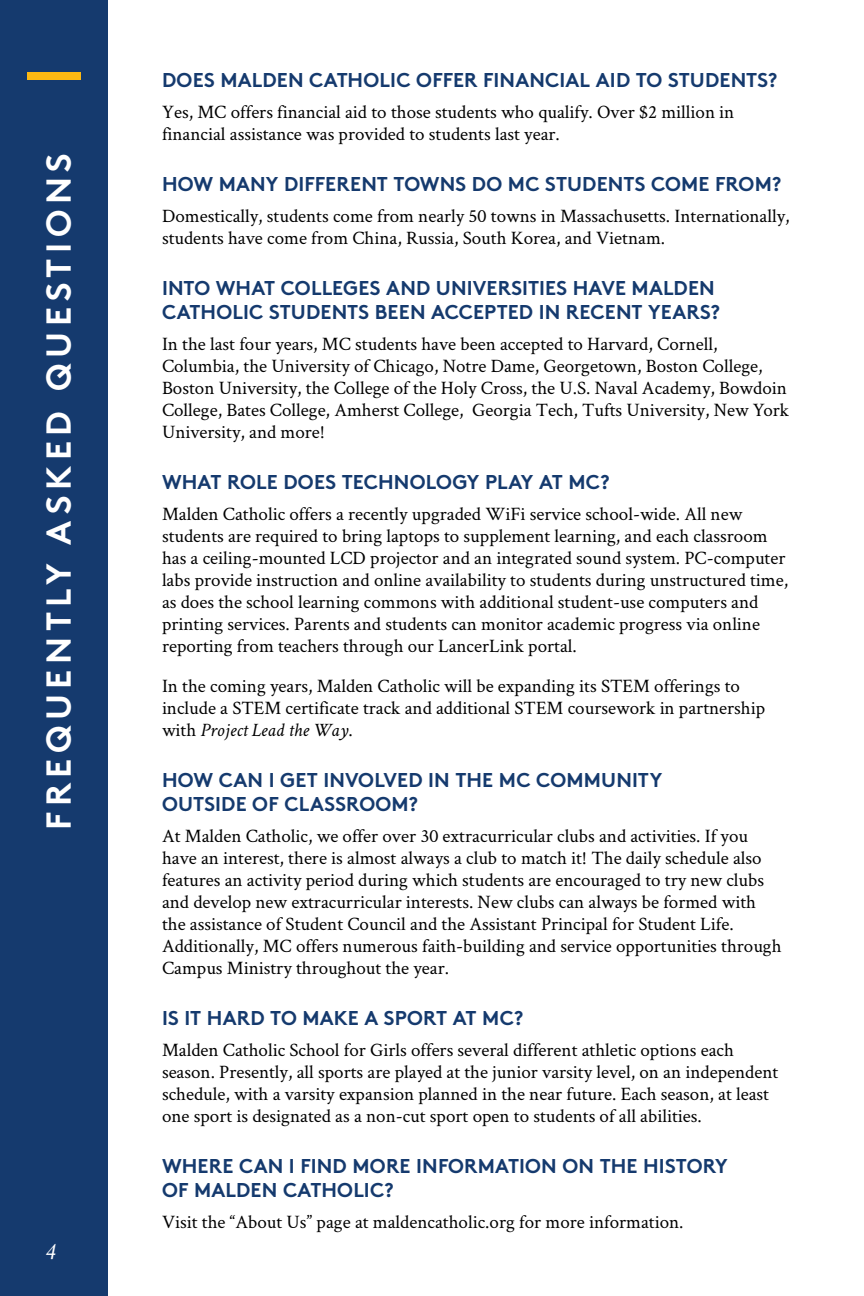
<style>
.page{position:relative;width:864px;height:1296px;background:#fff}
.page>*{position:absolute;margin:0;border:0;box-sizing:border-box;transform-origin:0 0}
.t1{font:700 34.6px "Brown Std";letter-spacing:.16em;color:#fff}
.t2{font:italic 24px "Crimson Text";color:#fff}
.t3{font:700 20px/24px "Brown Std";letter-spacing:.01em;color:#153a6e}
.t4{font:19px/22px "Crimson Text";color:#000}
.s1{font-style:italic}
</style>
<div class="page">
<div style="left:0;top:0;width:108px;height:1296px;background:#153a6e"></div>
<div style="left:27px;top:72px;width:54px;height:7px;background:#fdb913"></div>
<h1 class="t1" style="left:38px;top:830px;width:678px;rotate:-90deg">FREQUENTLY ASKED QUESTIONS</h1>
<p class="t2" style="left:45px;top:1238px;width:11px">4</p>
<p class="t3" style="left:162px;top:68px;width:617px">DOES MALDEN CATHOLIC OFFER FINANCIAL AID TO STUDENTS?</p>
<p class="t4" style="left:162px;top:100px;width:574px">Yes, MC offers financial aid to those students who qualify. Over $2 million in financial assistance was provided to students last year.</p>
<p class="t3" style="left:162px;top:172px;width:621px">HOW MANY DIFFERENT TOWNS DO MC STUDENTS COME FROM?</p>
<p class="t4" style="left:162px;top:204px;width:629px">Domestically, students come from nearly 50 towns in Massachusetts. Internationally, students have come from China, Russia, South Korea, and Vietnam.</p>
<p class="t3" style="left:162px;top:276px;width:560px">INTO WHAT COLLEGES AND UNIVERSITIES HAVE MALDEN<br>CATHOLIC STUDENTS BEEN ACCEPTED IN RECENT YEARS?</p>
<p class="t4" style="left:162px;top:332px;width:629px">In the last four years, MC students have been accepted to Harvard, Cornell, Columbia, the University of Chicago, Notre Dame, Georgetown, Boston College, Boston University, the College of the Holy Cross, the U.S. Naval Academy, Bowdoin College, Bates College, Amherst College, Georgia Tech, Tufts University, New York University, and more!</p>
<p class="t3" style="left:162px;top:470px;width:449px">WHAT ROLE DOES TECHNOLOGY PLAY AT MC?</p>
<p class="t4" style="left:162px;top:502px;width:628px">Malden Catholic offers a recently upgraded WiFi service school-wide. All new students are required to bring laptops to supplement learning, and each classroom has a ceiling-mounted LCD projector and an integrated sound system. PC-computer labs provide instruction and online availability to students during unstructured time, as does the school learning commons with additional student-use computers and printing services. Parents and students can monitor academic progress via online reporting from teachers through our LancerLink portal.</p>
<p class="t4" style="left:162px;top:674px;width:605px">In the coming years, Malden Catholic will be expanding its STEM offerings to include a STEM certificate track and additional STEM coursework in partnership with <span class="s1">Project Lead the Way</span>.</p>
<p class="t3" style="left:162px;top:768px;width:502px">HOW CAN I GET INVOLVED IN THE MC COMMUNITY<br>OUTSIDE OF CLASSROOM?</p>
<p class="t4" style="left:162px;top:824px;width:621px">At Malden Catholic, we offer over 30 extracurricular clubs and activities. If you have an interest, there is almost always a club to match it! The daily schedule also features an activity period during which students are encouraged to try new clubs and develop new extracurricular interests. New clubs can always be formed with the assistance of Student Council and the Assistant Principal for Student Life.<br>Additionally, MC offers numerous faith-building and service opportunities through Campus Ministry throughout the year.</p>
<p class="t3" style="left:162px;top:1006px;width:363px">IS IT HARD TO MAKE A SPORT AT MC?</p>
<p class="t4" style="left:162px;top:1038px;width:618px">Malden Catholic School for Girls offers several different athletic options each season. Presently, all sports are played at the junior varsity level, on an independent schedule, with a varsity expansion planned in the near future. Each season, at least one sport is designated as a non-cut sport open to students of all abilities.</p>
<p class="t3" style="left:162px;top:1154px;width:567px">WHERE CAN I FIND MORE INFORMATION ON THE HISTORY<br>OF MALDEN CATHOLIC?</p>
<p class="t4" style="left:162px;top:1210px;width:523px">Visit the “About Us” page at maldencatholic.org for more information.</p>
</div>
